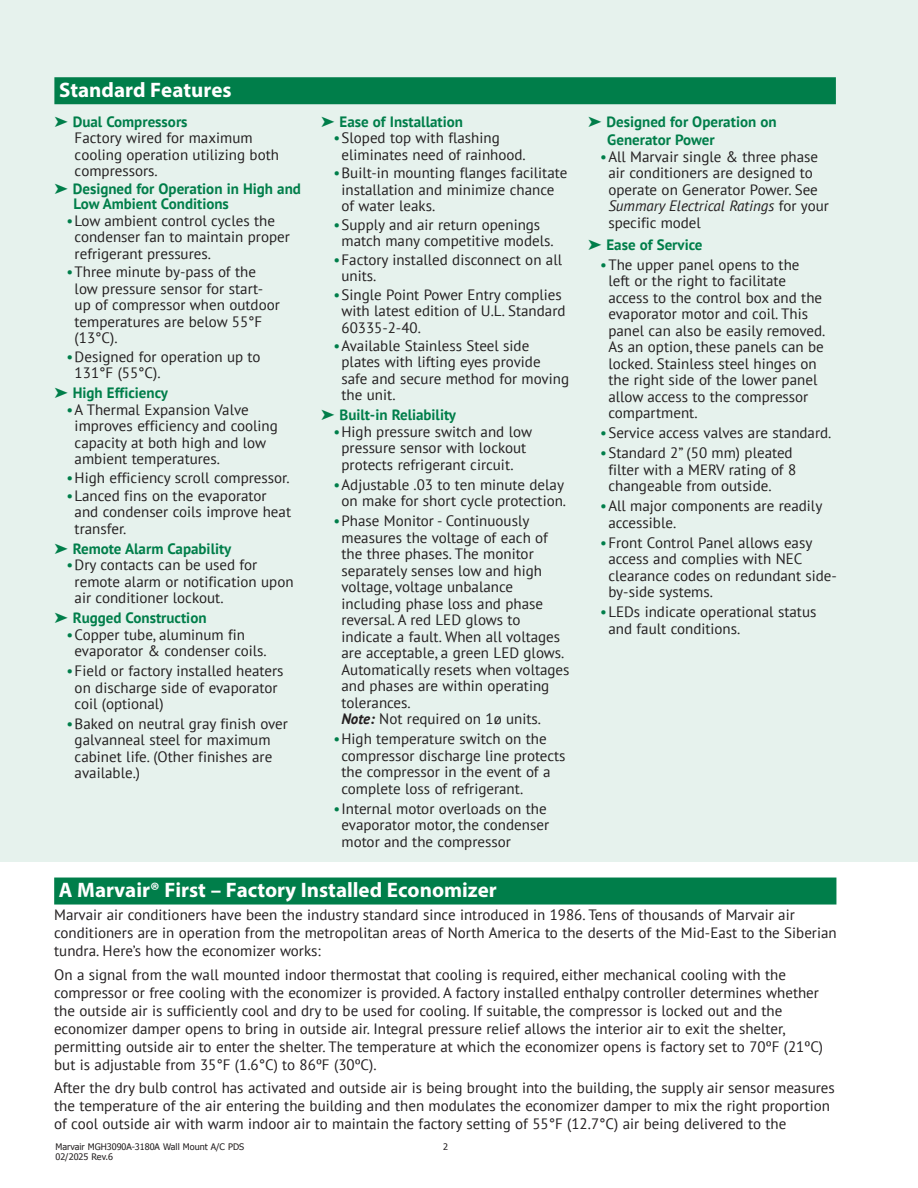
<style>
.page{position:relative;width:918px;height:1188px;background:#fff}
.page>*{position:absolute;margin:0;border:0;box-sizing:border-box;transform-origin:0 0}
.subhead{font:700 21px "Myriad Pro";color:#fff}
.body_copy{font:15px/16.5px "PT Sans";color:#231f20}
.bullet_points{font:700 15px "PT Sans";color:#007e4a}
.body2{font:700 15px "PT Sans";color:#007e4a}
.t1{font:9px "Tahoma";color:#231f20}
.s1{color:#007e4a}
.s2{font-weight:700;font-style:italic}
.s3{font-style:italic}
</style>
<div class="page">
<div style="left:0;top:0;width:918px;height:862px;background:#e6f2ed"></div>
<div style="left:54px;top:878px;width:782px;height:27px;background:#007e4a"></div>
<div style="left:54px;top:77px;width:782px;height:27px;background:#007e4a"></div>
<p class="subhead" style="left:59px;top:76px;width:174px">Standard Features</p>
<p class="body2" style="left:54px;top:112px;width:135px">➤ Dual Compressors</p>
<p class="body_copy" style="left:75px;top:130px;width:206px">Factory wired for maximum cooling operation utilizing both compressors.</p>
<p class="bullet_points" style="left:54px;top:179px;width:248px">➤ Designed for Operation in High and</p>
<p class="bullet_points" style="left:74px;top:194px;width:157px">Low Ambient Conditions</p>
<p class="body_copy" style="left:75px;top:212px;width:217px;text-indent:-8px"><span class="s1">•</span>Low ambient control cycles the condenser fan to maintain proper refrigerant pressures.</p>
<p class="body_copy" style="left:75px;top:263px;width:207px;text-indent:-8px"><span class="s1">•</span>Three minute by-pass of the low pressure sensor for start&shy;up of compressor when outdoor temperatures are below 55°F (13°C).</p>
<p class="body_copy" style="left:75px;top:348px;width:187px;text-indent:-8px"><span class="s1">•</span>Designed for operation up to<br>131°F (55°C).</p>
<p class="bullet_points" style="left:54px;top:383px;width:115px">➤ High Efficiency</p>
<p class="body_copy" style="left:75px;top:401px;width:205px;text-indent:-8px"><span class="s1">•</span>A Thermal Expansion Valve improves efficiency and cooling capacity at both high and low ambient temperatures.</p>
<p class="body_copy" style="left:67px;top:469px;width:225px"><span class="s1">•</span>High efficiency scroll compressor.</p>
<p class="body_copy" style="left:75px;top:487px;width:218px;text-indent:-8px"><span class="s1">•</span>Lanced fins on the evaporator and condenser coils improve heat transfer.</p>
<p class="bullet_points" style="left:54px;top:539px;width:178px">➤ Remote Alarm Capability</p>
<p class="body_copy" style="left:75px;top:556px;width:220px;text-indent:-8px"><span class="s1">•</span>Dry contacts can be used for remote alarm or notification upon air conditioner lockout.</p>
<p class="bullet_points" style="left:54px;top:608px;width:154px">➤ Rugged Construction</p>
<p class="body_copy" style="left:75px;top:626px;width:194px;text-indent:-8px"><span class="s1">•</span>Copper tube, aluminum fin evaporator &amp; condenser coils.</p>
<p class="body_copy" style="left:75px;top:662px;width:210px;text-indent:-8px"><span class="s1">•</span>Field or factory installed heaters on discharge side of evaporator coil (optional)</p>
<p class="body_copy" style="left:75px;top:715px;width:215px;text-indent:-8px"><span class="s1">•</span>Baked on neutral gray finish over galvanneal steel for maximum cabinet life. (Other finishes are available.)</p>
<p class="bullet_points" style="left:321px;top:112px;width:143px">➤ Ease of Installation</p>
<p class="body_copy" style="left:342px;top:130px;width:186px;text-indent:-8px"><span class="s1">•</span>Sloped top with flashing eliminates need of rainhood.</p>
<p class="body_copy" style="left:342px;top:164px;width:227px;text-indent:-8px"><span class="s1">•</span>Built-in mounting flanges facilitate installation and minimize chance of water leaks.</p>
<p class="body_copy" style="left:342px;top:216px;width:214px;text-indent:-8px"><span class="s1">•</span>Supply and air return openings match many competitive models.</p>
<p class="body_copy" style="left:342px;top:251px;width:222px;text-indent:-8px"><span class="s1">•</span>Factory installed disconnect on all units.</p>
<p class="body_copy" style="left:342px;top:286px;width:226px;text-indent:-8px"><span class="s1">•</span>Single Point Power Entry complies with latest edition of U.L. Standard<br>60335-2-40.</p>
<p class="body_copy" style="left:342px;top:337px;width:229px;text-indent:-8px"><span class="s1">•</span>Available Stainless Steel side plates with lifting eyes provide safe and secure method for moving the unit.</p>
<p class="bullet_points" style="left:321px;top:405px;width:136px">➤ Built-in Reliability</p>
<p class="body_copy" style="left:342px;top:423px;width:192px;text-indent:-8px"><span class="s1">•</span>High pressure switch and low pressure sensor with lockout protects refrigerant circuit.</p>
<p class="body_copy" style="left:333px;top:476px;width:234px;text-align:center"><span class="s1">•</span>Adjustable .03 to ten minute delay on make for short cycle protection.</p>
<p class="body_copy" style="left:342px;top:512px;width:230px;text-indent:-8px"><span class="s1">•</span>Phase Monitor - Continuously measures the voltage of each of the three phases. The monitor separately senses low and high voltage, voltage unbalance including phase loss and phase reversal. A red LED glows to indicate a fault. When all voltages are acceptable, a green LED glows.<br>Automatically resets when voltages and phases are within operating tolerances.<br><span class="s2">Note:</span> Not required on 1ø units.</p>
<p class="body_copy" style="left:342px;top:730px;width:226px;text-indent:-8px"><span class="s1">•</span>High temperature switch on the compressor discharge line protects the compressor in the event of a complete loss of refrigerant.</p>
<p class="body_copy" style="left:342px;top:800px;width:209px;text-indent:-8px"><span class="s1">•</span>Internal motor overloads on the evaporator motor, the condenser motor and the compressor</p>
<p class="bullet_points" style="left:588px;top:112px;width:190px">➤ Designed for Operation on</p>
<p class="bullet_points" style="left:607px;top:130px;width:109px">Generator Power</p>
<p class="body_copy" style="left:608px;top:148px;width:222px;text-indent:-8px"><span class="s1">•</span>All Marvair single &amp; three phase air conditioners are designed to operate on Generator Power. See<br><span class="s3">Summary Electrical Ratings</span> for your specific model</p>
<p class="bullet_points" style="left:588px;top:235px;width:116px">➤ Ease of Service</p>
<p class="body_copy" style="left:608px;top:256px;width:219px;text-indent:-8px"><span class="s1">•</span>The upper panel opens to the<br>left or the right to facilitate access to the control box and the evaporator motor and coil. This panel can also be easily removed.<br>As an option, these panels can be locked. Stainless steel hinges on the right side of the lower panel allow access to the compressor compartment.</p>
<p class="body_copy" style="left:600px;top:424px;width:233px"><span class="s1">•</span>Service access valves are standard.</p>
<p class="body_copy" style="left:608px;top:444px;width:189px;text-indent:-8px"><span class="s1">•</span>Standard 2” (50 mm) pleated filter with a MERV rating of 8 changeable from outside.</p>
<p class="body_copy" style="left:608px;top:497px;width:215px;text-indent:-8px"><span class="s1">•</span>All major components are readily accessible.</p>
<p class="body_copy" style="left:608px;top:534px;width:230px;text-indent:-8px"><span class="s1">•</span>Front Control Panel allows easy access and complies with NEC clearance codes on redundant side&shy;by-side systems.</p>
<p class="body_copy" style="left:608px;top:603px;width:210px;text-indent:-8px"><span class="s1">•</span>LEDs indicate operational status and fault conditions.</p>
<p class="subhead" style="left:59px;top:876px;width:440px">A Marvair® First – Factory Installed Economizer</p>
<p class="body_copy" style="left:54px;top:906px;width:784px;line-height:18px">Marvair air conditioners have been the industry standard since introduced in 1986. Tens of thousands of Marvair air conditioners are in operation from the metropolitan areas of North America to the deserts of the Mid-East to the Siberian tundra. Here’s how the economizer works:</p>
<p class="body_copy" style="left:54px;top:965px;width:770px;line-height:18px">On a signal from the wall mounted indoor thermostat that cooling is required, either mechanical cooling with the compressor or free cooling with the economizer is provided. A factory installed enthalpy controller determines whether the outside air is sufficiently cool and dry to be used for cooling. If suitable, the compressor is locked out and the economizer damper opens to bring in outside air. Integral pressure relief allows the interior air to exit the shelter, permitting outside air to enter the shelter. The temperature at which the economizer opens is factory set to 70ºF (21ºC) but is adjustable from 35°F (1.6°C) to 86ºF (30ºC).</p>
<p class="body_copy" style="left:54px;top:1079px;width:782px;line-height:18px">After the dry bulb control has activated and outside air is being brought into the building, the supply air sensor measures the temperature of the air entering the building and then modulates the economizer damper to mix the right proportion of cool outside air with warm indoor air to maintain the factory setting of 55°F (12.7°C) air being delivered to the</p>
<p class="t1" style="left:56px;top:1141px;width:190px">Marvair MGH3090A-3180A Wall Mount A/C PDS</p>
<p class="t1" style="left:443px;top:1141px;width:6px">2</p>
<p class="t1" style="left:56px;top:1151px;width:59px">02/2025 Rev.6</p>
</div>
